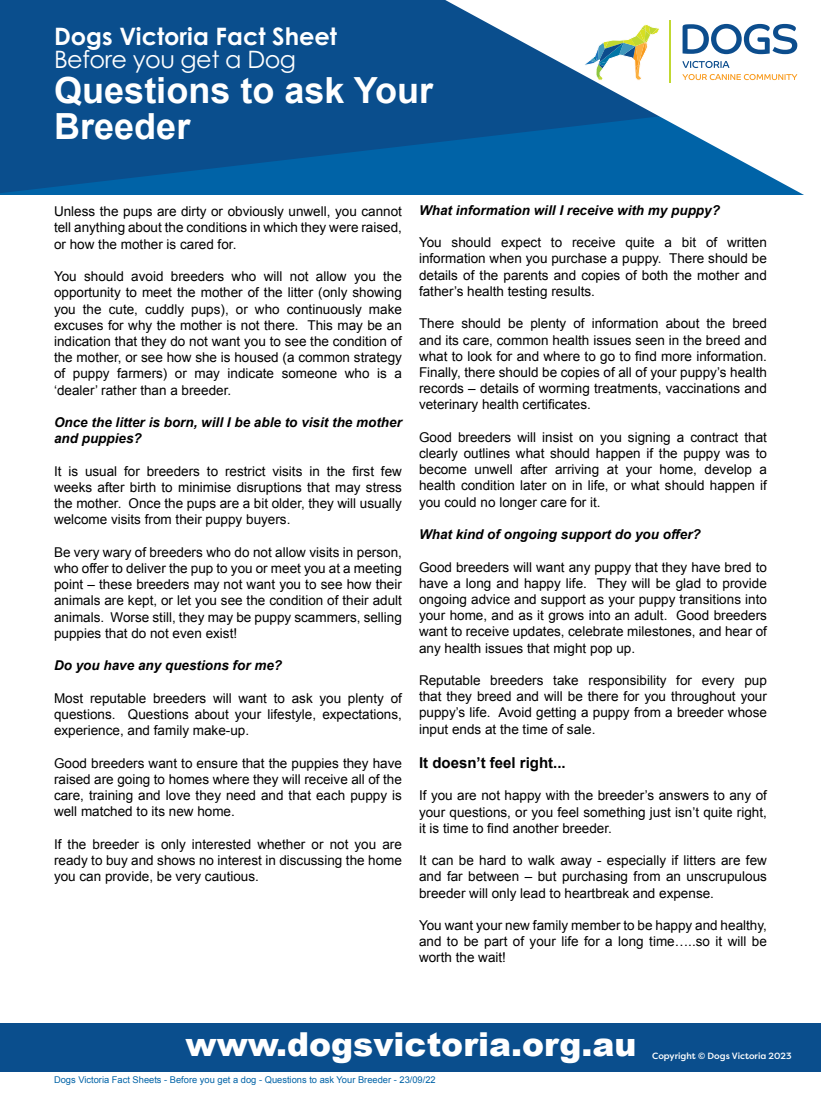
<style>
.page{position:relative;width:821px;height:1115px;background:#fff}
.page>*{position:absolute;margin:0;border:0;box-sizing:border-box;transform-origin:0 0}
.t1{font:700 36px/36px "Arial";color:#fff}
.t2{font:900 33px "Arial";color:#fff}
.t3{font:700 24px "Century Gothic Pro";color:#fff}
.t4{font:24px "Century Gothic Pro";letter-spacing:-.02em;color:#fff}
.t5{font:700 15px "Arial";color:#000}
.t6{font:13.5px/16.2px "Arial";color:#000;text-align:justify}
.t7{font:italic 700 13.5px/16.2px "Arial";color:#000}
.t8{font:9.3px "Arial";color:#0063a7}
.t9{font:500 9px "Filson Pro";color:#fff}
</style>
<div class="page">
<div style="left:0;top:1022px;width:821px;height:49px;background:#0a4e8d"></div>
<svg style="left:0;top:0;width:445px;height:193px;background:#085090"></svg>
<svg style="left:445px;top:0;width:359px;height:195px"></svg>
<svg style="left:682px;top:24px;width:115px;height:30px"></svg>
<svg style="left:682px;top:61px;width:47px;height:7px"></svg>
<svg style="left:682px;top:74px;width:115px;height:6px"></svg>
<hr style="left:669px;top:21px;width:1px;height:62px;background:#c1d831">
<svg style="left:581px;top:24px;width:79px;height:56px"></svg>
<h3 class="t3" style="left:54px;top:21px;width:284px">Dogs Victoria Fact Sheet</h3>
<h3 class="t4" style="left:54px;top:44px;width:244px">Before you get a Dog</h3>
<h1 class="t1" style="left:54px;top:74px;width:380px">Questions to ask Your<br>Breeder</h1>
<p class="t6" style="left:54px;top:203px;width:349px">Unless the pups are dirty or obviously unwell, you cannot tell anything about the conditions in which they were raised, or how the mother is cared for.</p>
<p class="t6" style="left:54px;top:268px;width:349px">You should avoid breeders who will not allow you the opportunity to meet the mother of the litter (only showing you the cute, cuddly pups), or who continuously make excuses for why the mother is not there. This may be an indication that they do not want you to see the condition of the mother, or see how she is housed (a common strategy of puppy farmers) or may indicate someone who is a ‘dealer’ rather than a breeder.</p>
<p class="t7" style="left:54px;top:414px;width:349px">Once the litter is born, will I be able to visit the mother and puppies?</p>
<p class="t6" style="left:54px;top:463px;width:349px">It is usual for breeders to restrict visits in the first few weeks after birth to minimise disruptions that may stress the mother. Once the pups are a bit older, they will usually welcome visits from their puppy buyers.</p>
<p class="t6" style="left:54px;top:544px;width:349px">Be very wary of breeders who do not allow visits in person, who offer to deliver the pup to you or meet you at a meeting point – these breeders may not want you to see how their animals are kept, or let you see the condition of their adult animals. Worse still, they may be puppy scammers, selling puppies that do not even exist!</p>
<p class="t7" style="left:54px;top:657px;width:230px">Do you have any questions for me?</p>
<p class="t6" style="left:54px;top:689px;width:349px">Most reputable breeders will want to ask you plenty of questions. Questions about your lifestyle, expectations, experience, and family make-up.</p>
<p class="t6" style="left:54px;top:754px;width:349px">Good breeders want to ensure that the puppies they have raised are going to homes where they will receive all of the care, training and love they need and that each puppy is well matched to its new home.</p>
<p class="t6" style="left:54px;top:835px;width:349px">If the breeder is only interested whether or not you are ready to buy and shows no interest in discussing the home you can provide, be very cautious.</p>
<p class="t7" style="left:419px;top:202px;width:302px">What information will I receive with my puppy?</p>
<p class="t6" style="left:419px;top:234px;width:349px">You should expect to receive quite a bit of written information when you purchase a puppy. There should be details of the parents and copies of both the mother and father’s health testing results.</p>
<p class="t6" style="left:419px;top:315px;width:349px">There should be plenty of information about the breed and its care, common health issues seen in the breed and what to look for and where to go to find more information.<br>Finally, there should be copies of all of your puppy’s health records – details of worming treatments, vaccinations and veterinary health certificates.</p>
<p class="t6" style="left:419px;top:429px;width:349px">Good breeders will insist on you signing a contract that clearly outlines what should happen if the puppy was to become unwell after arriving at your home, develop a health condition later on in life, or what should happen if you could no longer care for it.</p>
<p class="t7" style="left:419px;top:526px;width:283px">What kind of ongoing support do you offer?</p>
<p class="t6" style="left:419px;top:558px;width:349px">Good breeders will want any puppy that they have bred to have a long and happy life. They will be glad to provide ongoing advice and support as your puppy transitions into your home, and as it grows into an adult. Good breeders want to receive updates, celebrate milestones, and hear of any health issues that might pop up.</p>
<p class="t6" style="left:419px;top:672px;width:349px">Reputable breeders take responsibility for every pup that they breed and will be there for you throughout your puppy’s life. Avoid getting a puppy from a breeder whose input ends at the time of sale.</p>
<p class="t5" style="left:419px;top:752px;width:148px">It doesn’t feel right...</p>
<p class="t6" style="left:419px;top:787px;width:349px">If you are not happy with the breeder’s answers to any of your questions, or you feel something just isn’t quite right, it is time to find another breeder.</p>
<p class="t6" style="left:419px;top:852px;width:349px">It can be hard to walk away - especially if litters are few and far between – but purchasing from an unscrupulous breeder will only lead to heartbreak and expense.</p>
<p class="t6" style="left:419px;top:917px;width:349px">You want your new family member to be happy and healthy, and to be part of your life for a long time…..so it will be worth the wait!</p>
<h2 class="t2" style="left:185px;top:1019px;width:452px">www.dogsvictoria.org.au</h2>
<p class="t8" style="left:54px;top:1073px;width:383px">Dogs Victoria Fact Sheets - Before you get a dog - Questions to ask Your Breeder - 23/09/22</p>
<p class="t9" style="left:652px;top:1049px;width:141px">Copyright © Dogs Victoria 2023</p>
</div>
